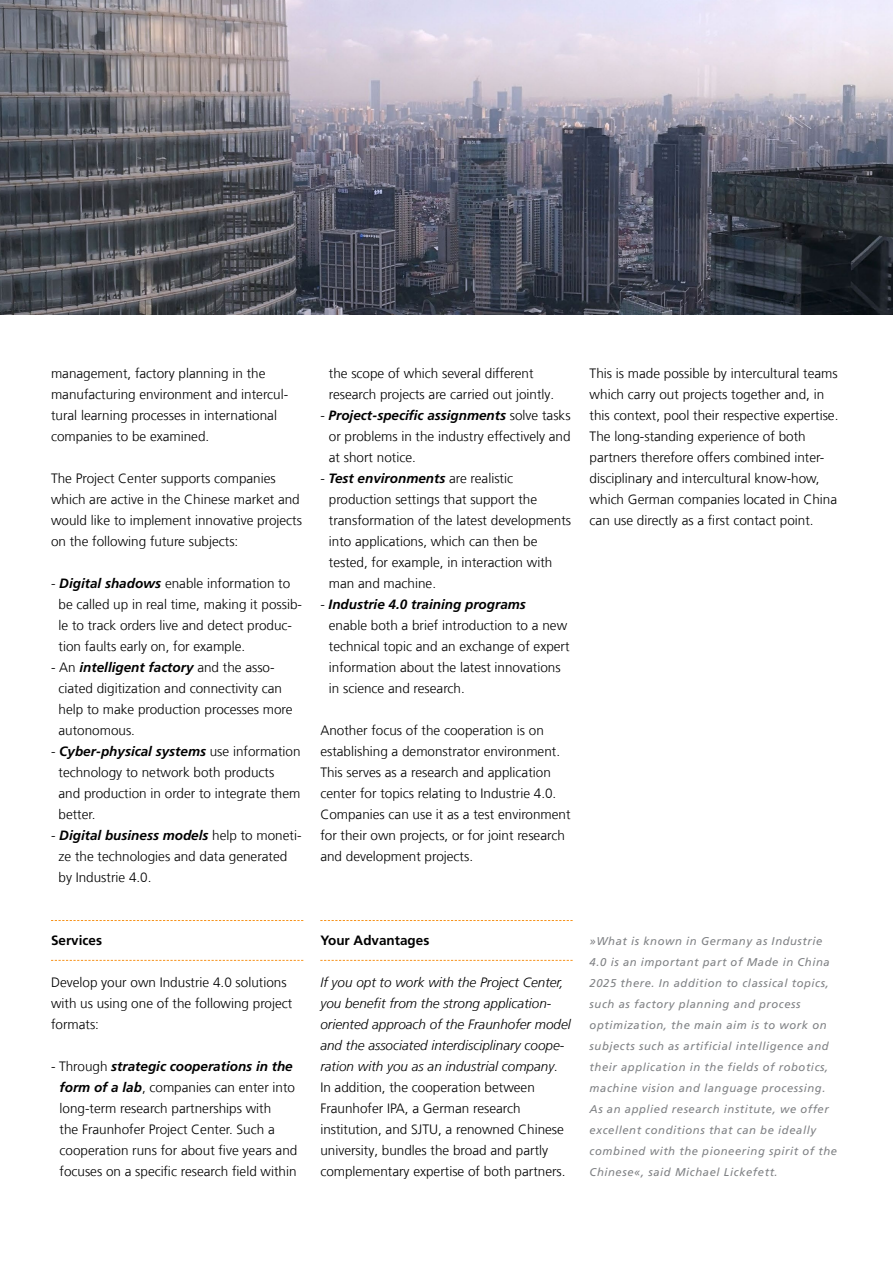
<style>
.page{position:relative;width:893px;height:1263px;background:#fff}
.page>*{position:absolute;margin:0;border:0;box-sizing:border-box;transform-origin:0 0}
.t1{font:300 13.5px/21px "Frutiger LT Com";color:#000}
.t2{font:italic 300 13.5px/21px "Frutiger LT Com";color:#000}
.t3{font:700 13.5px "Frutiger LT Com";color:#000}
.t4{font:italic 11.25px/21px "Frutiger LT Com";letter-spacing:.05em;color:#808285}
.s1{font-weight:700;font-style:italic}
</style>
<div class="page">
<img style="left:0;top:0;width:893px;height:315px">
<svg style="left:51px;top:920px;width:252px;height:1px"></svg>
<svg style="left:51px;top:960px;width:252px;height:1px"></svg>
<svg style="left:320px;top:920px;width:253px;height:1px"></svg>
<svg style="left:320px;top:960px;width:253px;height:1px"></svg>
<p class="t1" style="left:51px;top:363px;width:239px">management, factory planning in the manufacturing environment and intercul&shy;tural learning processes in international companies to be examined.</p>
<p class="t1" style="left:51px;top:468px;width:253px">The Project Center supports companies which are active in the Chinese market and would like to implement innovative projects on the following future subjects:</p>
<p class="t1" style="left:59px;top:573px;width:245px;text-indent:-8px">- <span class="s1">Digital shadows</span> enable information to be called up in real time, making it possib&shy;le to track orders live and detect produc&shy;tion faults early on, for example.</p>
<p class="t1" style="left:59px;top:657px;width:236px;text-indent:-8px">- An <span class="s1">intelligent factory</span> and the asso&shy;ciated digitization and connectivity can help to make production processes more autonomous.</p>
<p class="t1" style="left:59px;top:741px;width:244px;text-indent:-8px">- <span class="s1">Cyber-physical systems</span> use information technology to network both products<br>and production in order to integrate them better.</p>
<p class="t1" style="left:59px;top:825px;width:245px;text-indent:-8px">- <span class="s1">Digital business models</span> help to moneti&shy;ze the technologies and data generated by Industrie 4.0.</p>
<p class="t1" style="left:329px;top:363px;width:227px">the scope of which several different research projects are carried out jointly.</p>
<p class="t1" style="left:329px;top:405px;width:243px;text-align:justify;text-indent:-9px">- <span class="s1">Project-specific assignments</span> solve tasks or problems in the industry effectively and at short notice.</p>
<p class="t1" style="left:329px;top:468px;width:244px;text-indent:-9px">- <span class="s1">Test environments</span> are realistic production settings that support the transformation of the latest developments into applications, which can then be tested, for example, in interaction with man and machine.</p>
<p class="t1" style="left:329px;top:594px;width:242px;text-indent:-9px">- <span class="s1">Industrie 4.0 training programs<br></span>enable both a brief introduction to a new technical topic and an exchange of expert information about the latest innovations in science and research.</p>
<p class="t1" style="left:320px;top:720px;width:252px">Another focus of the cooperation is on establishing a demonstrator environment.<br>This serves as a research and application center for topics relating to Industrie 4.0.<br>Companies can use it as a test environment for their own projects, or for joint research and development projects.</p>
<p class="t1" style="left:590px;top:363px;width:250px">This is made possible by intercultural teams which carry out projects together and, in this context, pool their respective expertise.<br>The long-standing experience of both partners therefore offers combined inter&shy;disciplinary and intercultural know-how, which German companies located in China can use directly as a first contact point.</p>
<p class="t3" style="left:51px;top:933px;width:53px">Services</p>
<p class="t1" style="left:51px;top:972px;width:243px">Develop your own Industrie 4.0 solutions with us using one of the following project formats:</p>
<p class="t1" style="left:60px;top:1056px;width:239px;text-indent:-9px">- Through <span class="s1">strategic cooperations in the form of a lab</span>, companies can enter into long-term research partnerships with<br>the Fraunhofer Project Center. Such a cooperation runs for about five years and focuses on a specific research field within</p>
<p class="t3" style="left:320px;top:933px;width:111px">Your Advantages</p>
<p class="t2" style="left:320px;top:972px;width:252px">If you opt to work with the Project Center, you benefit from the strong application&shy;oriented approach of the Fraunhofer model and the associated interdisciplinary coope&shy;ration with you as an industrial company.</p>
<p class="t1" style="left:320px;top:1077px;width:247px">In addition, the cooperation between Fraunhofer IPA, a German research institution, and SJTU, a renowned Chinese university, bundles the broad and partly complementary expertise of both partners.</p>
<p class="t4" style="left:590px;top:931px;width:249px">»What is known in Germany as Industrie 4.0 is an important part of Made in China 2025 there. In addition to classical topics, such as factory planning and process optimization, the main aim is to work on subjects such as artificial intelligence and their application in the fields of robotics, machine vision and language processing.<br>As an applied research institute, we offer excellent conditions that can be ideally combined with the pioneering spirit of the Chinese«, said Michael Lickefett.</p>
</div>
